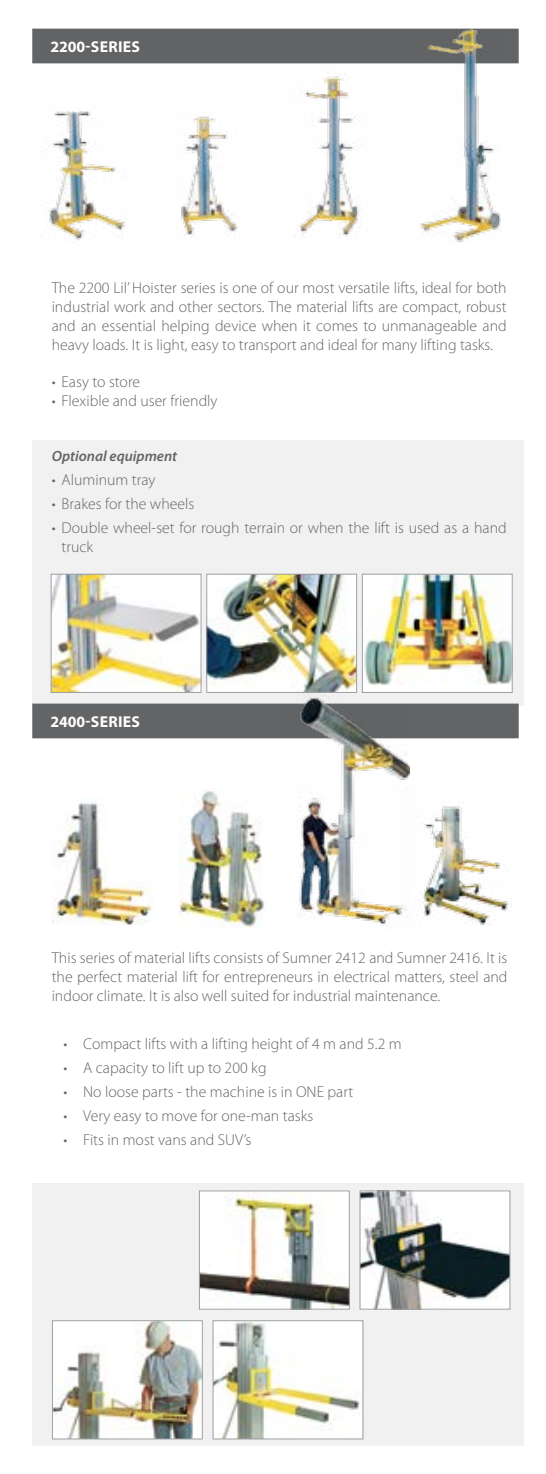
<style>
.page{position:relative;width:546px;height:1474px;background:#fff}
.page>*{position:absolute;margin:0;border:0;box-sizing:border-box;transform-origin:0 0}
.t1{font:300 15.75px/18.9px "Myriad Pro";color:#636466;text-align:justify}
.t2{font:700 15.75px "Myriad Pro";letter-spacing:.02em;color:#fff}
.t3{font:italic 600 14.88px "Myriad Pro";color:#636466}
</style>
<div class="page">
<svg style="left:32px;top:29px;width:486px;height:709px"></svg>
<img style="left:42px;top:30px;width:458px;height:214px">
<img style="left:420px;top:806px;width:89px;height:119px">
<img style="left:283px;top:694px;width:126px;height:232px">
<img style="left:179px;top:791px;width:85px;height:137px">
<img style="left:51px;top:802px;width:101px;height:123px">
<img style="left:53px;top:576px;width:146px;height:114px">
<div style="left:51px;top:574px;width:150px;height:118px;border:1px solid #9d9fa2"></div>
<img style="left:208px;top:576px;width:147px;height:114px">
<div style="left:206px;top:574px;width:151px;height:118px;border:1px solid #9d9fa2"></div>
<div style="left:362px;top:574px;width:150px;height:118px;background:#fff"></div>
<img style="left:364px;top:576px;width:146px;height:109px">
<div style="left:362px;top:574px;width:150px;height:118px;border:1px solid #9d9fa2"></div>
<div style="left:32px;top:1183px;width:491px;height:262px;background:#f1f1f2"></div>
<img style="left:362px;top:1192px;width:146px;height:115px">
<div style="left:360px;top:1190px;width:150px;height:119px;border:1px solid #9d9fa2"></div>
<img style="left:54px;top:1322px;width:146px;height:115px">
<div style="left:52px;top:1320px;width:150px;height:119px;border:1px solid #9d9fa2"></div>
<img style="left:215px;top:1322px;width:146px;height:115px">
<div style="left:213px;top:1320px;width:150px;height:119px;border:1px solid #9d9fa2"></div>
<img style="left:201px;top:1192px;width:146px;height:115px">
<div style="left:199px;top:1190px;width:150px;height:119px;border:1px solid #9d9fa2"></div>
<p class="t2" style="left:50px;top:36px;width:91px">2200-SERIES</p>
<p class="t1" style="left:52px;top:278px;width:456px">The 2200 Lil’ Hoister series is one of our most versatile lifts, ideal for both industrial work and other sectors. The material lifts are compact, robust and an essential helping device when it comes to unmanageable and heavy loads. It is light, easy to transport and ideal for many lifting tasks.</p>
<p class="t1" style="left:52px;top:372px;width:90px">• Easy to store</p>
<p class="t1" style="left:52px;top:391px;width:167px">• Flexible and user friendly</p>
<p class="t3" style="left:52px;top:446px;width:127px">Optional equipment</p>
<p class="t1" style="left:52px;top:470px;width:105px">• Aluminum tray</p>
<p class="t1" style="left:52px;top:494px;width:144px">• Brakes for the wheels</p>
<p class="t1" style="left:62px;top:518px;width:446px;text-indent:-10px">• Double wheel-set for rough terrain or when the lift is used as a hand truck</p>
<p class="t2" style="left:50px;top:711px;width:91px">2400-SERIES</p>
<p class="t1" style="left:52px;top:948px;width:457px">This series of material lifts consists of Sumner 2412 and Sumner 2416. It is the perfect material lift for entrepreneurs in electrical matters, steel and indoor climate. It is also well suited for industrial maintenance.</p>
<p class="t1" style="left:63px;top:1034px;width:340px">• Compact lifts with a lifting height of 4 m and 5.2 m</p>
<p class="t1" style="left:63px;top:1058px;width:205px">• A capacity to lift up to 200 kg</p>
<p class="t1" style="left:63px;top:1081px;width:291px">• No loose parts - the machine is in ONE part</p>
<p class="t1" style="left:63px;top:1105px;width:251px">• Very easy to move for one-man tasks</p>
<p class="t1" style="left:63px;top:1129px;width:189px">• Fits in most vans and SUV’s</p>
</div>
